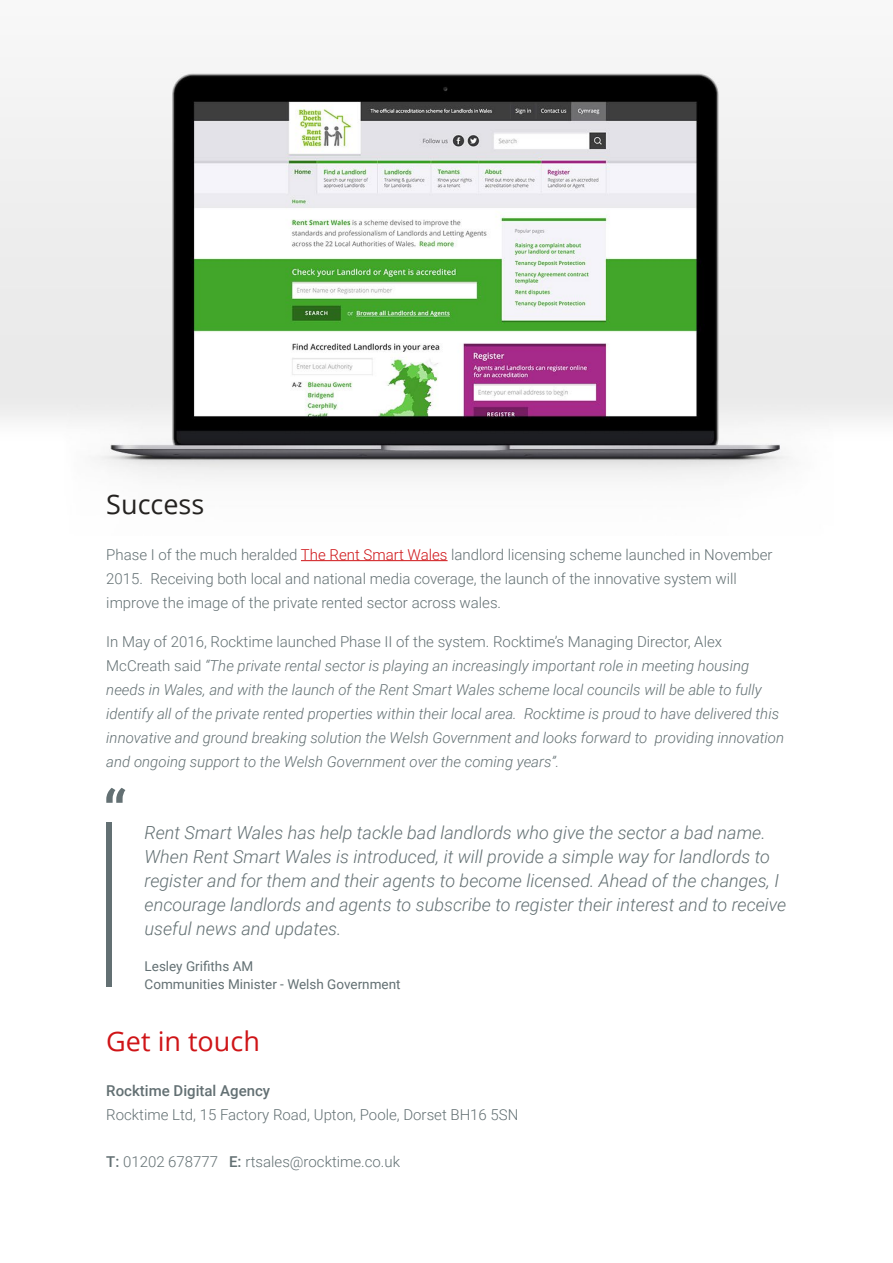
<style>
.page{position:relative;width:893px;height:1263px;background:#fff}
.page>*{position:absolute;margin:0;border:0;box-sizing:border-box;transform-origin:0 0}
.t1{font:27px "Open Sans";color:#cf1417}
.t2{font:27px "Open Sans";color:#242220}
.t3{font:italic 300 18px/24px "Roboto";color:#637073}
.t4{font:italic 300 15px/24px "Roboto";color:#637073}
.t5{font:300 15px/24px "Roboto";color:#637073}
.t6{font:500 15px "Roboto";color:#637073}
.t7{font:13.5px/18px "Roboto";color:#637073}
.s1{color:#cf1417}
.s2{font-style:normal}
.s3{font-weight:500}
</style>
<div class="page">
<img style="left:0;top:71px;width:893px;height:408px">
<hr style="left:301px;top:560px;width:147px;height:1px;background:#cf1417">
<div style="left:107px;top:822px;width:5px;height:164px;background:#637073"></div>
<svg style="left:106px;top:788px;width:19px;height:15px"></svg>
<h1 class="t2" style="left:106px;top:486px;width:100px">Success</h1>
<p class="t5" style="left:106px;top:542px;width:668px">Phase I of the much heralded <span class="s1">The Rent Smart Wales</span> landlord licensing scheme launched in November<br>2015. Receiving both local and national media coverage, the launch of the innovative system will improve the image of the private rented sector across wales.</p>
<p class="t4" style="left:106px;top:629px;width:679px"><span class="s2">In May of 2016, Rocktime launched Phase II of the system. Rocktime’s Managing Director, Alex McCreath said</span> “The private rental sector is playing an increasingly important role in meeting housing needs in Wales, and with the launch of the Rent Smart Wales scheme local councils will be able to fully identify all of the private rented properties within their local area. Rocktime is proud to have delivered this innovative and ground breaking solution the Welsh Government and looks forward to providing innovation and ongoing support to the Welsh Government over the coming years”.</p>
<p class="t3" style="left:145px;top:819px;width:643px">Rent Smart Wales has help tackle bad landlords who give the sector a bad name.<br>When Rent Smart Wales is introduced, it will provide a simple way for landlords to register and for them and their agents to become licensed. Ahead of the changes, I encourage landlords and agents to subscribe to register their interest and to receive useful news and updates.</p>
<p class="t7" style="left:145px;top:956px;width:257px">Lesley Grifiths AM<br>Communities Minister - Welsh Government</p>
<h1 class="t1" style="left:106px;top:1022px;width:155px">Get in touch</h1>
<p class="t6" style="left:106px;top:1080px;width:165px">Rocktime Digital Agency</p>
<p class="t5" style="left:106px;top:1102px;width:414px">Rocktime Ltd, 15 Factory Road, Upton, Poole, Dorset BH16 5SN</p>
<p class="t5" style="left:106px;top:1149px;width:295px"><span class="s3">T:</span> 01202 678777 <span class="s3">E:</span> rtsales@rocktime.co.uk</p>
</div>
